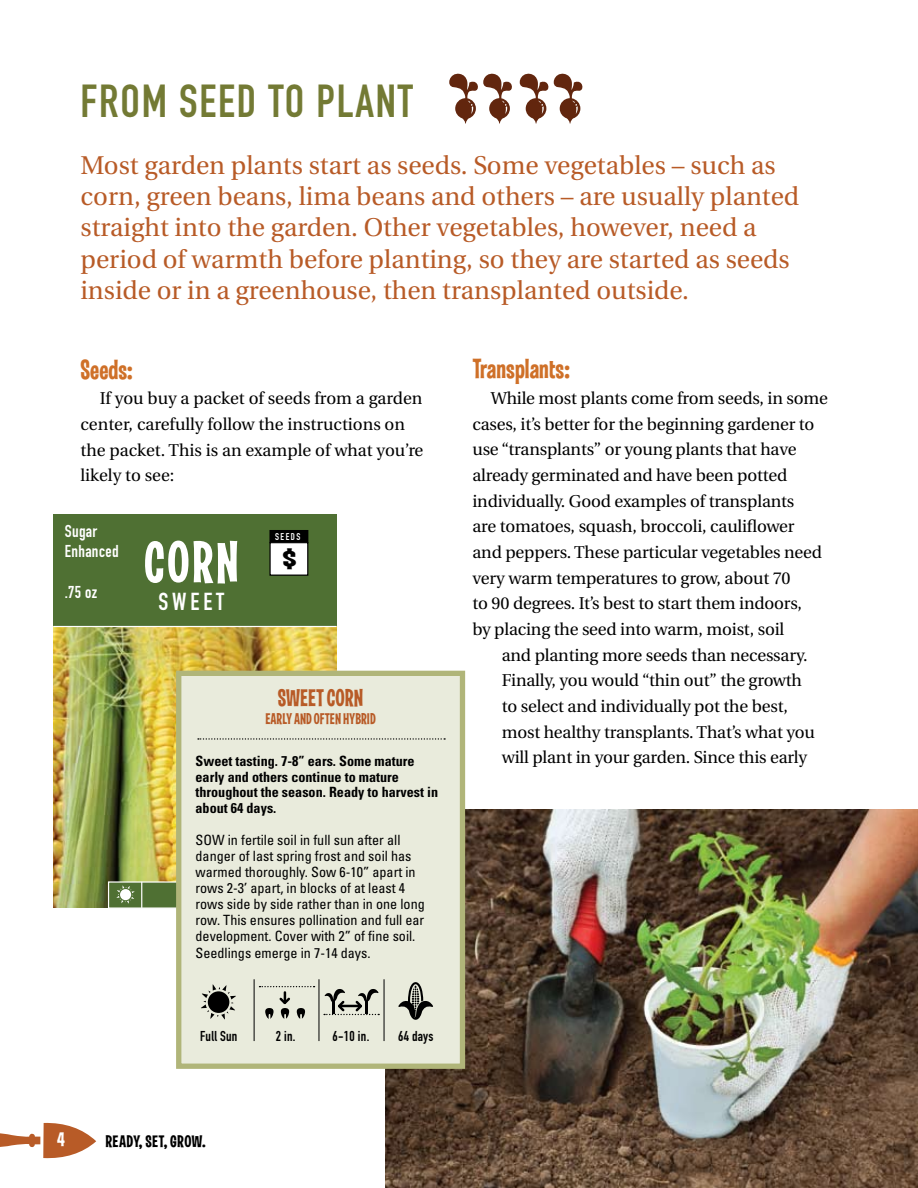
<style>
.page{position:relative;width:918px;height:1188px;background:#fff}
.page>*{position:absolute;margin:0;border:0;box-sizing:border-box;transform-origin:0 0}
.t1{font:59.4px "Las Vegas Jackpot";color:#fff}
.t2{font:45.6px "DIN Engschrift";letter-spacing:.04em;color:#737a34}
.t3{font:33.15px "Las Vegas Jackpot";color:#000;scale:1.4 1}
.t4{font:28.5px "Las Vegas Jackpot";color:#cf7028}
.t5{font:25.65px/31.3px "Utopia";color:#b85b27}
.t6{font:24.75px "Las Vegas Jackpot";color:#b85b27}
.t7{font:24.3px "DIN Engschrift";color:#fff}
.t8{font:19.95px "Las Vegas Jackpot";color:#fff}
.t9{font:17.1px/25.7px "Utopia";letter-spacing:-.01em;color:#000}
.t10{font:17.1px "Las Vegas Jackpot";letter-spacing:.02em;color:#000;scale:1.1 1}
.t11{font:16.95px/20.5px "DIN Engschrift";letter-spacing:.02em;color:#fff}
.t12{font:15.9px "Las Vegas Jackpot";color:#b85b27}
.t13{font:condensed 14.1px/15.9px "Univers";color:#000}
.t14{font:700 condensed 14.1px/15.9px "Univers";color:#000}
.t15{font:14.1px "DIN Engschrift";letter-spacing:.02em;color:#000}
.t16{font:9.75px "DIN Engschrift";color:#fff}
</style>
<div class="page">
<img style="left:385px;top:809px;width:533px;height:379px">
<div style="left:53px;top:514px;width:284px;height:393px;background:#4f7033"></div>
<img style="left:54px;top:627px;width:283px;height:280px">
<div style="left:270px;top:531px;width:38px;height:12px;background:#000"></div>
<div style="left:269px;top:530px;width:39px;height:13px;border:1px solid #000"></div>
<div style="left:270px;top:543px;width:38px;height:32px;background:#fff"></div>
<div style="left:269px;top:542px;width:39px;height:34px;border:1px solid #000"></div>
<div style="left:108px;top:881px;width:185px;height:28px;background:#4f7033;border:1px solid #fff"></div>
<hr style="left:53px;top:626px;width:284px;height:1px;background:#fff">
<svg style="left:116px;top:885px;width:19px;height:19px"></svg>
<svg style="left:141px;top:882px;width:1px;height:26px"></svg>
<div style="left:176px;top:671px;width:289px;height:398px;background:#e9ebdc;border:5px solid #b0b579"></div>
<svg style="left:201px;top:984px;width:35px;height:35px"></svg>
<svg style="left:398px;top:982px;width:35px;height:38px"></svg>
<svg style="left:198px;top:738px;width:247px;height:2px"></svg>
<hr style="left:254px;top:979px;width:1px;height:62px;background:#000">
<hr style="left:319px;top:979px;width:1px;height:62px;background:#000">
<hr style="left:384px;top:979px;width:1px;height:62px;background:#000">
<svg style="left:265px;top:1008px;width:9px;height:11px"></svg>
<svg style="left:281px;top:1008px;width:8px;height:11px"></svg>
<svg style="left:297px;top:1008px;width:8px;height:11px"></svg>
<svg style="left:324px;top:989px;width:55px;height:26px"></svg>
<svg style="left:259px;top:986px;width:56px;height:19px"></svg>
<svg style="left:449px;top:73px;width:134px;height:51px"></svg>
<svg style="left:0;top:1122px;width:96px;height:37px"></svg>
<h2 class="t2" style="left:80px;top:74px;width:334px">From Seed to Plant</h2>
<p class="t5" style="left:80px;top:150px;width:720px">Most garden plants start as seeds. Some vegetables – such as corn, green beans, lima beans and others – are usually planted straight into the garden. Other vegetables, however, need a period of warmth before planting, so they are started as seeds inside or in a greenhouse, then transplanted outside.</p>
<h3 class="t4" style="left:80px;top:354px;width:54px">Seeds:</h3>
<p class="t9" style="left:80px;top:386px;width:344px;text-indent:19px">If you buy a packet of seeds from a garden center, carefully follow the instructions on the packet. This is an example of what you’re likely to see:</p>
<p class="t11" style="left:65px;top:520px;width:55px">Sugar<br>Enhanced</p>
<p class="t11" style="left:65px;top:582px;width:34px">.75 oz</p>
<h1 class="t1" style="left:144px;top:530px;width:96px">CORN</h1>
<h3 class="t7" style="left:159px;top:587px;width:44px">SWEET</h3>
<p class="t16" style="left:275px;top:531px;width:12px">SEEDs</p>
<h3 class="t3" style="left:283px;top:541px;width:12px">$</h3>
<h3 class="t6" style="left:278px;top:684px;width:87px">SWEET CORN</h3>
<p class="t12" style="left:265px;top:710px;width:112px">Early AND OFTEN HYBRID</p>
<p class="t14" style="left:196px;top:752px;width:244px">Sweet tasting. 7-8” ears. Some mature early and others continue to mature throughout the season. Ready to harvest in about 64 days.</p>
<p class="t13" style="left:196px;top:832px;width:231px">SOW in fertile soil in full sun after all danger of last spring frost and soil has warmed thoroughly. Sow 6-10” apart in rows 2-3’ apart, in blocks of at least 4 rows side by side rather than in one long row. This ensures pollination and full ear development. Cover with 2” of fine soil.</p>
<p class="t13" style="left:196px;top:945px;width:177px">Seedlings emerge in 7-14 days.</p>
<p class="t15" style="left:200px;top:1028px;width:39px">Full Sun</p>
<p class="t15" style="left:276px;top:1028px;width:21px">2 in.</p>
<p class="t15" style="left:333px;top:1028px;width:38px">6-10 in.</p>
<p class="t15" style="left:398px;top:1028px;width:37px">64 days</p>
<h3 class="t4" style="left:472px;top:353px;width:99px">Transplants:</h3>
<p class="t9" style="left:472px;top:386px;width:357px;text-indent:18px">While most plants come from seeds, in some cases, it’s better for the beginning gardener to use “transplants” or young plants that have already germinated and have been potted individually. Good examples of transplants<br>are tomatoes, squash, broccoli, cauliflower and peppers. These particular vegetables need very warm temperatures to grow, about 70<br>to 90 degrees. It’s best to start them indoors,<br>by placing the seed into warm, moist, soil</p>
<p class="t9" style="left:502px;top:642px;width:315px">and planting more seeds than necessary.<br>Finally, you would “thin out” the growth to select and individually pot the best, most healthy transplants. That’s what you will plant in your garden. Since this early</p>
<p class="t8" style="left:57px;top:1128px;width:9px">4</p>
<p class="t10" style="left:105px;top:1132px;width:93px">READY, SET, GROW.</p>
</div>
